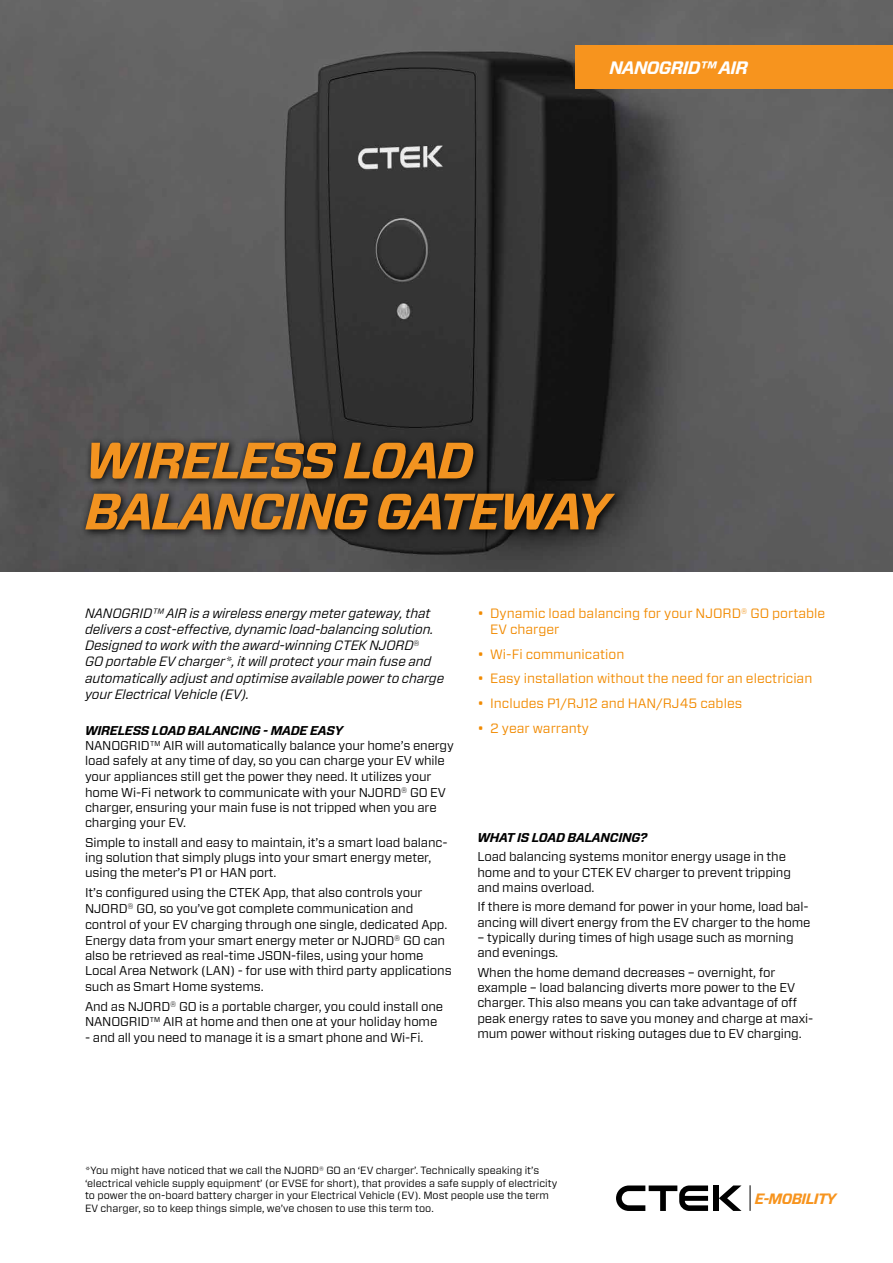
<style>
.page{position:relative;width:893px;height:1263px;background:#fff}
.page>*{position:absolute;margin:0;border:0;box-sizing:border-box;transform-origin:0 0}
.t1{font:italic 700 51px/51px "Forza";letter-spacing:-.04em;color:#f29320}
.t2{font:italic 700 18px "Forza";letter-spacing:-.04em;color:#fff}
.t3{font:italic 700 15px "Forza";letter-spacing:-.04em;color:#f7941e}
.t4{font:italic 13.5px/16.2px "Forza";letter-spacing:-.01em;color:#000}
.t5{font:13.5px/16.2px "Forza";color:#f18a00}
.t6{font:12.75px/15.3px "Forza";letter-spacing:-.01em;color:#000}
.t7{font:italic 700 12.75px "Forza";letter-spacing:-.02em;color:#000}
.t8{font:10.5px/12.6px "Forza";color:#000}
.s1{font-style:normal}
.s2{font-size:13.5px}
</style>
<div class="page">
<img style="left:0;top:0;width:893px;height:572px">
<div style="left:713px;top:1185px;width:6px;height:26px;background:#000"></div>
<svg style="left:719px;top:1185px;width:22px;height:26px"></svg>
<svg style="left:616px;top:1185px;width:92px;height:26px"></svg>
<svg style="left:750px;top:1185px;width:1px;height:26px"></svg>
<div style="left:575px;top:45px;width:318px;height:44px;background:#f7941e"></div>
<svg style="left:79px;top:436px;width:545px;height:103px;background:#292929"></svg>
<h2 class="t2" style="left:609px;top:56px;width:140px">NANOGRID™ AIR</h2>
<h1 class="t1" style="left:85px;top:435px;width:526px">WIRELESS LOAD<br>BALANCING GATEWAY</h1>
<p class="t4" style="left:85px;top:605px;width:361px">NANOGRID™ AIR is a wireless energy meter gateway, that delivers a cost-effective, dynamic load-balancing solution.<br>Designed to work with the award-winning CTEK NJORD<span class="s1">®<br></span>GO portable EV charger*, it will protect your main fuse and automatically adjust and optimise available power to charge your Electrical Vehicle (EV).</p>
<p class="t7" style="left:85px;top:721px;width:259px">WIRELESS LOAD BALANCING - MADE EASY</p>
<p class="t6" style="left:85px;top:737px;width:370px">NANOGRID™ AIR will automatically balance your home’s energy load safely at any time of day, so you can charge your EV while your appliances still get the power they need. It utilizes your home Wi-Fi network to communicate with your NJORD<span class="s2">®</span> GO EV charger, ensuring your main fuse is not tripped when you are charging your EV.</p>
<p class="t6" style="left:85px;top:834px;width:364px">Simple to install and easy to maintain, it’s a smart load balanc&shy;ing solution that simply plugs into your smart energy meter, using the meter’s P1 or HAN port.</p>
<p class="t6" style="left:85px;top:884px;width:368px">It’s configured using the CTEK App, that also controls your NJORD<span class="s2">®</span> GO, so you’ve got complete communication and control of your EV charging through one single, dedicated App.<br>Energy data from your smart energy meter or NJORD<span class="s2">®</span> GO can also be retrieved as real-time JSON-files, using your home Local Area Network (LAN) - for use with third party applications such as Smart Home systems.</p>
<p class="t6" style="left:85px;top:999px;width:360px">And as NJORD<span class="s2">®</span> GO is a portable charger, you could install one<br>NANOGRID™ AIR at home and then one at your holiday home</p>
<p class="t6" style="left:85px;top:1029px;width:340px">- and all you need to manage it is a smart phone and Wi-Fi.</p>
<p class="t5" style="left:490px;top:605px;width:337px;text-indent:-13px">• Dynamic load balancing for your NJORD® GO portable<br>EV charger</p>
<p class="t5" style="left:477px;top:646px;width:148px">• Wi-Fi communication</p>
<p class="t5" style="left:477px;top:670px;width:336px">• Easy installation without the need for an electrician</p>
<p class="t5" style="left:477px;top:695px;width:266px">• Includes P1/RJ12 and HAN/RJ45 cables</p>
<p class="t5" style="left:477px;top:720px;width:113px">• 2 year warranty</p>
<p class="t7" style="left:477px;top:829px;width:171px">WHAT IS LOAD BALANCING?</p>
<p class="t6" style="left:477px;top:849px;width:315px">Load balancing systems monitor energy usage in the home and to your CTEK EV charger to prevent tripping and mains overload.</p>
<p class="t6" style="left:477px;top:899px;width:335px">If there is more demand for power in your home, load bal&shy;ancing will divert energy from the EV charger to the home</p>
<p class="t6" style="left:477px;top:930px;width:318px">– typically during times of high usage such as morning and evenings.</p>
<p class="t6" style="left:477px;top:964px;width:337px">When the home demand decreases – overnight, for example – load balancing diverts more power to the EV charger. This also means you can take advantage of off peak energy rates to save you money and charge at maxi&shy;mum power without risking outages due to EV charging.</p>
<p class="t8" style="left:85px;top:1164px;width:474px">*You might have noticed that we call the NJORD® GO an ‘EV charger’. Technically speaking it’s ‘electrical vehicle supply equipment’ (or EVSE for short), that provides a safe supply of electricity to power the on-board battery charger in your Electrical Vehicle (EV). Most people use the term EV charger, so to keep things simple, we’ve chosen to use this term too.</p>
<p class="t3" style="left:755px;top:1188px;width:83px">E-MOBILITY</p>
</div>
